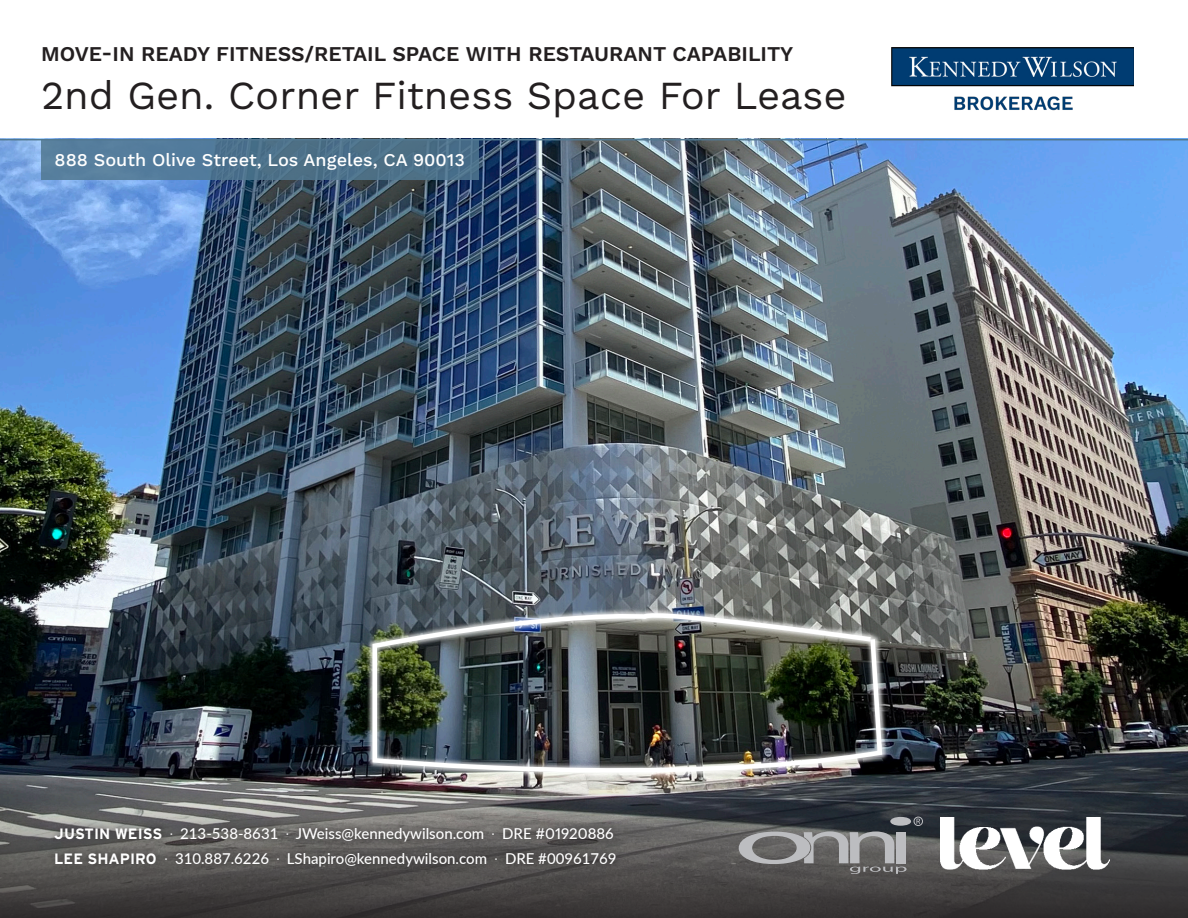
<style>
.page{position:relative;width:1188px;height:918px;background:#fff}
.page>*{position:absolute;margin:0;border:0;box-sizing:border-box;transform-origin:0 0}
.t1{font:39.75px "Work Sans";color:#231f20}
.t2{font:600 21px "Work Sans";color:#231f20}
.t3{font:500 18px "Work Sans";color:#fff}
.t4{font:500 15px "Lato";color:#fff}
.s1{font-family:"Interstate";font-weight:700}
.s2{font-family:"Minion Pro"}
</style>
<div class="page">
<img style="left:0;top:140px;width:1188px;height:640px">
<hr style="left:0;top:139px;width:1188px;height:1px;background:#517891">
<div style="left:41px;top:139px;width:437px;height:41px;background:linear-gradient(to right,#5780a0,#496b82)"></div>
<img style="left:891px;top:47px;width:243px;height:64px">
<svg style="left:0;top:780px;width:1188px;height:138px;background:#4a4a4b"></svg>
<div style="left:47px;top:819px;width:576px;height:55px;background:#231f20;opacity:.75"></div>
<div style="left:367px;top:607px;width:521px;height:172px;background:#fff;opacity:.75"></div>
<img style="left:370px;top:609px;width:515px;height:178px">
<img style="left:941px;top:817px;width:168px;height:57px">
<div style="left:890px;top:817px;width:21px;height:9px;background:#bcbdc0;border-radius:50%"></div>
<svg style="left:739px;top:831px;width:168px;height:43px;background:#818181"></svg>
<svg style="left:916px;top:819px;width:4px;height:5px"></svg>
<div style="left:914px;top:817px;width:9px;height:9px;border:1px solid #bcbdc0;border-radius:50%"></div>
<p class="t2" style="left:41px;top:42px;width:754px">MOVE-IN READY FITNESS/RETAIL SPACE WITH RESTAURANT CAPABILITY</p>
<p class="t1" style="left:41px;top:72px;width:807px">2nd Gen. Corner Fitness Space For Lease</p>
<p class="t3" style="left:55px;top:149px;width:412px">888 South Olive Street, Los Angeles, CA 90013</p>
<p class="t4" style="left:54px;top:823px;width:561px"><span class="s1">JUSTIN WEISS</span> <span class="s2">.</span> 213-538-8631 <span class="s2">.</span> JWeiss@kennedywilson.com <span class="s2">.</span> DRE #01920886</p>
<p class="t4" style="left:54px;top:848px;width:564px"><span class="s1">LEE SHAPIRO</span> <span class="s2">.</span> 310.887.6226 <span class="s2">.</span> LShapiro@kennedywilson.com <span class="s2">.</span> DRE #00961769</p>
</div>
